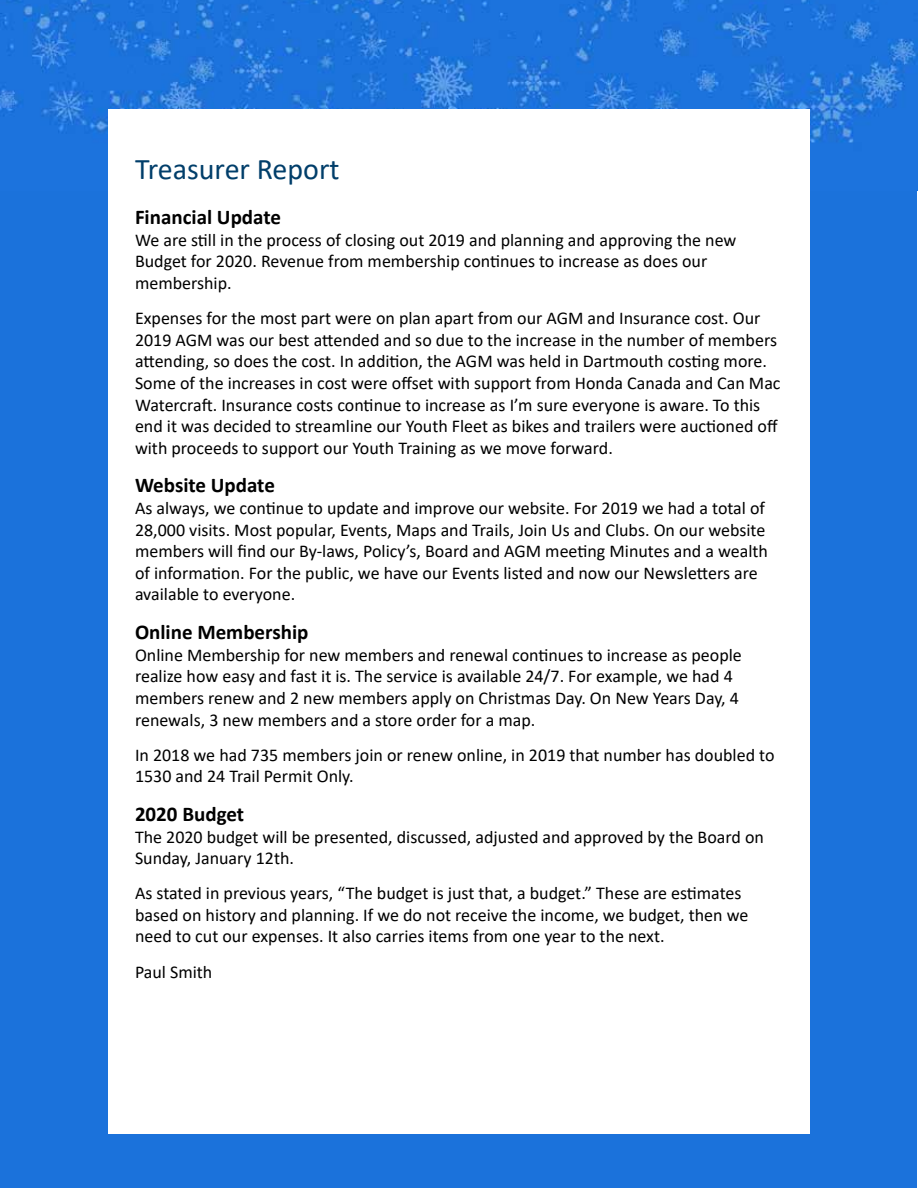
<style>
.page{position:relative;width:918px;height:1188px;background:#fff}
.page>*{position:absolute;margin:0;border:0;box-sizing:border-box;transform-origin:0 0}
.t1{font:30px "Calibri";color:#013e6a}
.t2{font:700 21px "Calibri";color:#000}
.t3{font:18px/21.6px "Calibri";color:#000}
</style>
<div class="page">
<div style="left:0;top:191px;width:917px;height:997px;background:#1b72db"></div>
<img style="left:0;top:0;width:917px;height:191px">
<div style="left:108px;top:109px;width:702px;height:1025px;background:#fff"></div>
<h1 class="t1" style="left:135px;top:148px;width:206px">Treasurer Report</h1>
<p class="t2" style="left:135px;top:202px;width:147px">Financial Update</p>
<p class="t3" style="left:135px;top:229px;width:603px">We are still in the process of closing out 2019 and planning and approving the new<br>Budget for 2020. Revenue from membership continues to increase as does our membership.</p>
<p class="t3" style="left:135px;top:307px;width:647px">Expenses for the most part were on plan apart from our AGM and Insurance cost. Our 2019 AGM was our best attended and so due to the increase in the number of members attending, so does the cost. In addition, the AGM was held in Dartmouth costing more.<br>Some of the increases in cost were offset with support from Honda Canada and Can Mac Watercraft. Insurance costs continue to increase as I’m sure everyone is aware. To this end it was decided to streamline our Youth Fleet as bikes and trailers were auctioned off with proceeds to support our Youth Training as we move forward.</p>
<p class="t2" style="left:135px;top:471px;width:141px">Website Update</p>
<p class="t3" style="left:135px;top:497px;width:635px">As always, we continue to update and improve our website. For 2019 we had a total of 28,000 visits. Most popular, Events, Maps and Trails, Join Us and Clubs. On our website members will find our By-laws, Policy’s, Board and AGM meeting Minutes and a wealth of information. For the public, we have our Events listed and now our Newsletters are available to everyone.</p>
<p class="t2" style="left:135px;top:617px;width:175px">Online Membership</p>
<p class="t3" style="left:135px;top:644px;width:608px">Online Membership for new members and renewal continues to increase as people realize how easy and fast it is. The service is available 24/7. For example, we had 4 members renew and 2 new members apply on Christmas Day. On New Years Day, 4 renewals, 3 new members and a store order for a map.</p>
<p class="t3" style="left:135px;top:743px;width:641px">In 2018 we had 735 members join or renew online, in 2019 that number has doubled to<br>1530 and 24 Trail Permit Only.</p>
<p class="t2" style="left:135px;top:799px;width:111px">2020 Budget</p>
<p class="t3" style="left:135px;top:825px;width:631px">The 2020 budget will be presented, discussed, adjusted and approved by the Board on<br>Sunday, January 12th.</p>
<p class="t3" style="left:135px;top:882px;width:615px">As stated in previous years, “The budget is just that, a budget.” These are estimates based on history and planning. If we do not receive the income, we budget, then we need to cut our expenses. It also carries items from one year to the next.</p>
<p class="t3" style="left:135px;top:960px;width:79px">Paul Smith</p>
</div>
